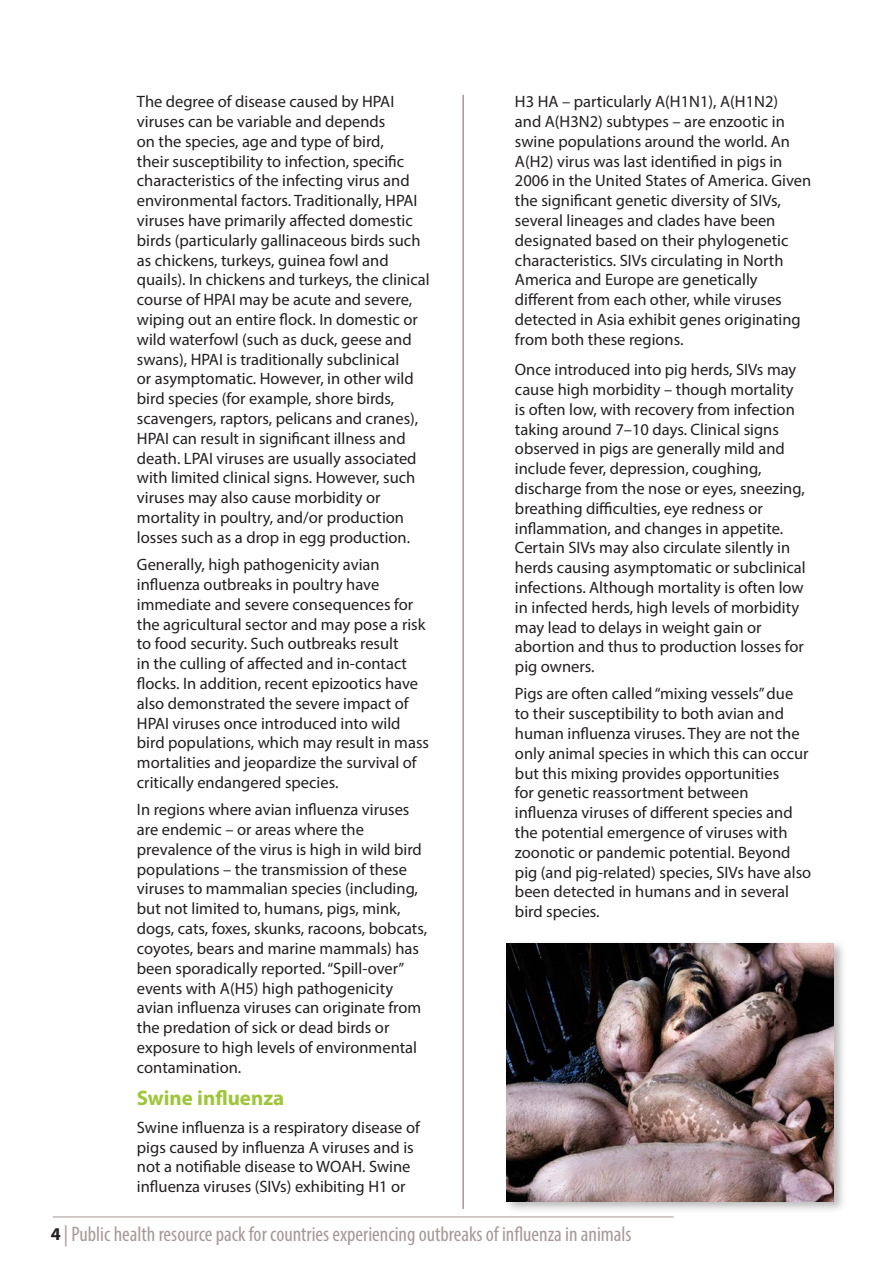
<style>
.page{position:relative;width:893px;height:1263px;background:#fff}
.page>*{position:absolute;margin:0;border:0;box-sizing:border-box;transform-origin:0 0}
.t1{font:condensed 21px "Myriad Pro";color:#a69998}
.t2{font:700 21px "Myriad Pro";color:#9fc53b}
.t3{font:700 18px "Myriad Pro";color:#231f20}
.t4{font:16.5px/19.8px "Myriad Pro";color:#231f20}
</style>
<div class="page">
<hr style="left:53px;top:1217px;width:621px;height:1px;background:#a69998">
<hr style="left:462px;top:95px;width:2px;height:1114px;background:#a69998">
<div style="left:503px;top:939px;width:344px;height:275px;background:#231f20;opacity:.32"></div>
<img style="left:506px;top:943px;width:328px;height:258px">
<p class="t4" style="left:137px;top:91px;width:294px">The degree of disease caused by HPAI viruses can be variable and depends<br>on the species, age and type of bird,<br>their susceptibility to infection, specific characteristics of the infecting virus and environmental factors. Traditionally, HPAI viruses have primarily affected domestic birds (particularly gallinaceous birds such as chickens, turkeys, guinea fowl and quails). In chickens and turkeys, the clinical course of HPAI may be acute and severe, wiping out an entire flock. In domestic or wild waterfowl (such as duck, geese and swans), HPAI is traditionally subclinical<br>or asymptomatic. However, in other wild bird species (for example, shore birds, scavengers, raptors, pelicans and cranes), HPAI can result in significant illness and death. LPAI viruses are usually associated with limited clinical signs. However, such viruses may also cause morbidity or mortality in poultry, and/or production losses such as a drop in egg production.</p>
<p class="t4" style="left:137px;top:554px;width:294px">Generally, high pathogenicity avian influenza outbreaks in poultry have immediate and severe consequences for the agricultural sector and may pose a risk to food security. Such outbreaks result<br>in the culling of affected and in-contact flocks. In addition, recent epizootics have also demonstrated the severe impact of HPAI viruses once introduced into wild bird populations, which may result in mass mortalities and jeopardize the survival of critically endangered species.</p>
<p class="t4" style="left:137px;top:799px;width:292px">In regions where avian influenza viruses are endemic – or areas where the prevalence of the virus is high in wild bird populations – the transmission of these viruses to mammalian species (including, but not limited to, humans, pigs, mink, dogs, cats, foxes, skunks, racoons, bobcats, coyotes, bears and marine mammals) has been sporadically reported. “Spill-over” events with A(H5) high pathogenicity avian influenza viruses can originate from the predation of sick or dead birds or exposure to high levels of environmental contamination.</p>
<p class="t2" style="left:137px;top:1084px;width:149px">Swine influenza</p>
<p class="t4" style="left:137px;top:1117px;width:285px">Swine influenza is a respiratory disease of pigs caused by influenza A viruses and is not a notifiable disease to WOAH. Swine influenza viruses (SIVs) exhibiting H1 or</p>
<p class="t4" style="left:515px;top:91px;width:298px">H3 HA – particularly A(H1N1), A(H1N2)<br>and A(H3N2) subtypes – are enzootic in swine populations around the world. An A(H2) virus was last identified in pigs in 2006 in the United States of America. Given the significant genetic diversity of SIVs, several lineages and clades have been designated based on their phylogenetic characteristics. SIVs circulating in North America and Europe are genetically different from each other, while viruses detected in Asia exhibit genes originating from both these regions.</p>
<p class="t4" style="left:515px;top:359px;width:292px">Once introduced into pig herds, SIVs may cause high morbidity – though mortality is often low, with recovery from infection taking around 7–10 days. Clinical signs observed in pigs are generally mild and include fever, depression, coughing, discharge from the nose or eyes, sneezing, breathing difficulties, eye redness or inflammation, and changes in appetite.<br>Certain SIVs may also circulate silently in herds causing asymptomatic or subclinical infections. Although mortality is often low in infected herds, high levels of morbidity may lead to delays in weight gain or abortion and thus to production losses for pig owners.</p>
<p class="t4" style="left:515px;top:684px;width:298px">Pigs are often called “mixing vessels” due to their susceptibility to both avian and human influenza viruses. They are not the only animal species in which this can occur but this mixing provides opportunities<br>for genetic reassortment between influenza viruses of different species and the potential emergence of viruses with zoonotic or pandemic potential. Beyond pig (and pig-related) species, SIVs have also been detected in humans and in several bird species.</p>
<p class="t1" style="left:64px;top:1221px;width:569px">| Public health resource pack for countries experiencing outbreaks of influenza in animals</p>
<p class="t3" style="left:51px;top:1222px;width:11px">4</p>
</div>
